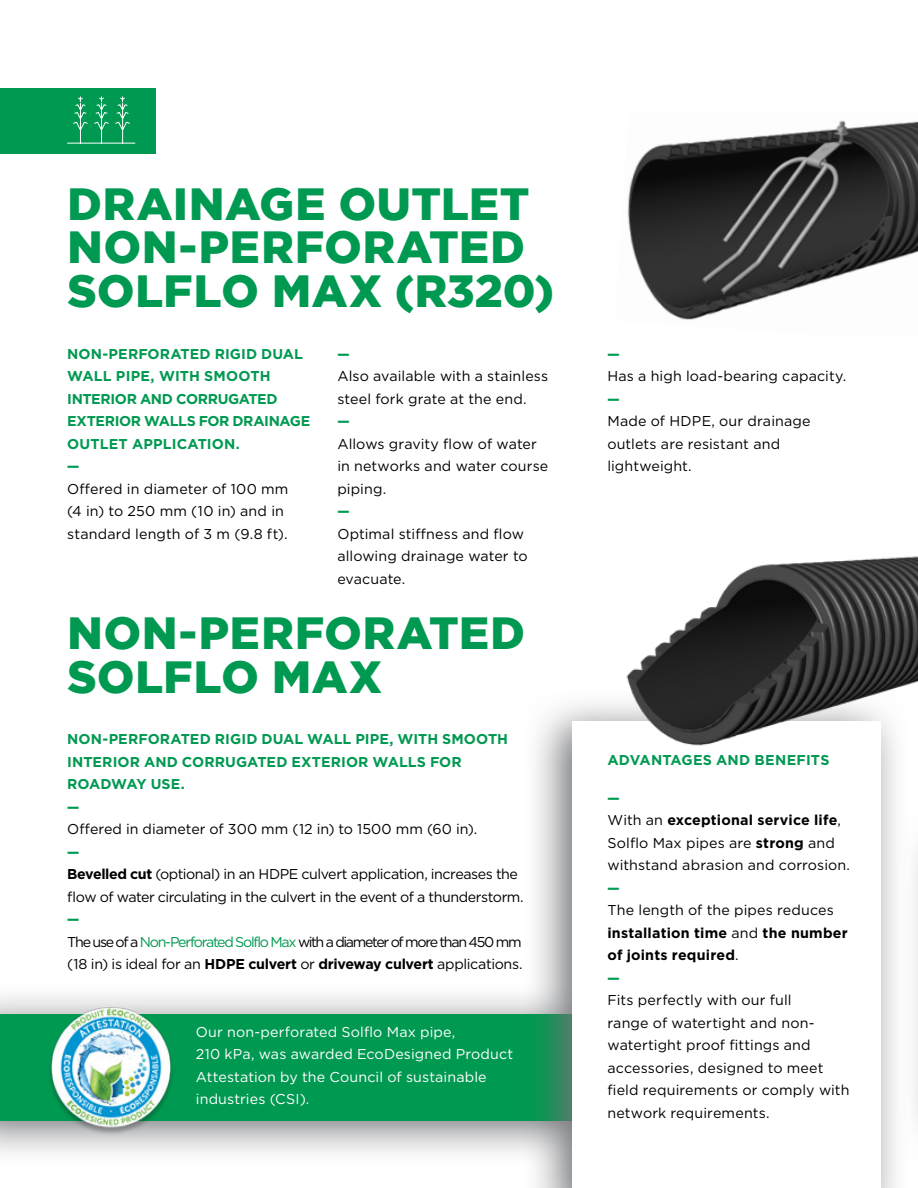
<style>
.page{position:relative;width:918px;height:1188px;background:#fff}
.page>*{position:absolute;margin:0;border:0;box-sizing:border-box;transform-origin:0 0}
.t1{font:900 45px/43.5px "Gotham";letter-spacing:.015em;color:#009951}
.t2{font:14.25px/22.5px "Gotham";color:#000}
.t3{font:700 14.25px/22.5px "Gotham";letter-spacing:.005em;color:#009951}
.t4{font:14.25px/22.5px "Gotham";letter-spacing:-.035em;color:#000}
.t5{font:14.25px/22.5px "Gotham";letter-spacing:-.085em;color:#000}
.t6{font:14.25px/22.5px "Gotham";letter-spacing:.01em;color:#fff}
.t7{font:700 14.25px/22.5px "Gotham";letter-spacing:.015em;color:#000}
.t8{font:900 13.5px "Gotham";color:#009951}
.s1{font-weight:700}
.s2{color:#009951}
.s3{font-weight:400}
</style>
<div class="page">
<div style="left:0;top:88px;width:156px;height:66px;background:#009951"></div>
<svg style="left:67px;top:96px;width:68px;height:48px"></svg>
<svg style="left:0;top:996px;width:523px;height:158px"></svg>
<div style="left:0;top:1015px;width:597px;height:106px;background:#009951"></div>
<img style="left:45px;top:1006px;width:132px;height:131px">
<svg style="left:523px;top:703px;width:373px;height:485px"></svg>
<div style="left:572px;top:721px;width:309px;height:467px;background:#fff"></div>
<div style="left:901px;top:808px;width:17px;height:357px;background:#fafafa"></div>
<img style="left:627px;top:120px;width:291px;height:200px">
<img style="left:621px;top:556px;width:297px;height:197px">
<h1 class="t1" style="left:68px;top:181px;width:488px">DRAINAGE OUTLET<br>NON-PERFORATED<br>SOLFLO MAX (R320)</h1>
<p class="t3" style="left:67px;top:342px;width:245px">NON-PERFORATED RIGID DUAL<br>WALL PIPE, WITH SMOOTH<br>INTERIOR AND CORRUGATED<br>EXTERIOR WALLS FOR DRAINAGE<br>OUTLET APPLICATION.</p>
<p class="t8" style="left:67px;top:459px;width:14px">—</p>
<p class="t2" style="left:67px;top:477px;width:223px">Offered in diameter of 100 mm (4 in) to 250 mm (10 in) and in standard length of 3 m (9.8 ft).</p>
<p class="t8" style="left:337px;top:346px;width:14px">—</p>
<p class="t2" style="left:337px;top:365px;width:212px">Also available with a stainless steel fork grate at the end.</p>
<p class="t8" style="left:337px;top:414px;width:14px">—</p>
<p class="t2" style="left:337px;top:432px;width:212px">Allows gravity flow of water in networks and water course piping.</p>
<p class="t8" style="left:337px;top:504px;width:14px">—</p>
<p class="t2" style="left:337px;top:522px;width:192px">Optimal stiffness and flow allowing drainage water to evacuate.</p>
<h1 class="t1" style="left:68px;top:611px;width:459px">NON-PERFORATED<br>SOLFLO MAX</h1>
<p class="t3" style="left:67px;top:728px;width:442px">NON-PERFORATED RIGID DUAL WALL PIPE, WITH SMOOTH<br>INTERIOR AND CORRUGATED EXTERIOR WALLS FOR<br>ROADWAY USE.</p>
<p class="t8" style="left:67px;top:799px;width:14px">—</p>
<p class="t2" style="left:67px;top:817px;width:411px">Offered in diameter of 300 mm (12 in) to 1500 mm (60 in).</p>
<p class="t8" style="left:67px;top:844px;width:14px">—</p>
<p class="t4" style="left:67px;top:862px;width:458px"><span class="s1">Bevelled cut</span> (optional) in an HDPE culvert application, increases the flow of water circulating in the culvert in the event of a thunderstorm.</p>
<p class="t8" style="left:67px;top:911px;width:14px">—</p>
<p class="t5" style="left:67px;top:930px;width:457px">The use of a <span class="s2">Non-Perforated Solflo Max</span> with a diameter of more than 450 mm (18 in) is ideal for an <span class="s1">HDPE culvert</span> or <span class="s1">driveway culvert</span> applications.</p>
<p class="t6" style="left:196px;top:1020px;width:319px">Our non-perforated Solflo Max pipe,<br>210 kPa, was awarded EcoDesigned Product Attestation by the Council of sustainable industries (CSI).</p>
<p class="t8" style="left:607px;top:346px;width:14px">—</p>
<p class="t2" style="left:607px;top:365px;width:241px">Has a high load-bearing capacity.</p>
<p class="t8" style="left:607px;top:391px;width:14px">—</p>
<p class="t2" style="left:607px;top:410px;width:205px">Made of HDPE, our drainage outlets are resistant and lightweight.</p>
<p class="t3" style="left:607px;top:748px;width:223px">ADVANTAGES AND BENEFITS</p>
<p class="t8" style="left:607px;top:790px;width:14px">—</p>
<p class="t2" style="left:607px;top:809px;width:244px">With an <span class="s1">exceptional service life</span>,<br>Solflo Max pipes are <span class="s1">strong</span> and withstand abrasion and corrosion.</p>
<p class="t8" style="left:607px;top:880px;width:14px">—</p>
<p class="t7" style="left:607px;top:899px;width:242px"><span class="s3">The length of the pipes reduces </span>installation time <span class="s3">and</span> the number of joints required<span class="s3">.</span></p>
<p class="t8" style="left:607px;top:970px;width:14px">—</p>
<p class="t2" style="left:607px;top:989px;width:243px">Fits perfectly with our full<br>range of watertight and non&shy;watertight proof fittings and accessories, designed to meet field requirements or comply with network requirements.</p>
</div>
